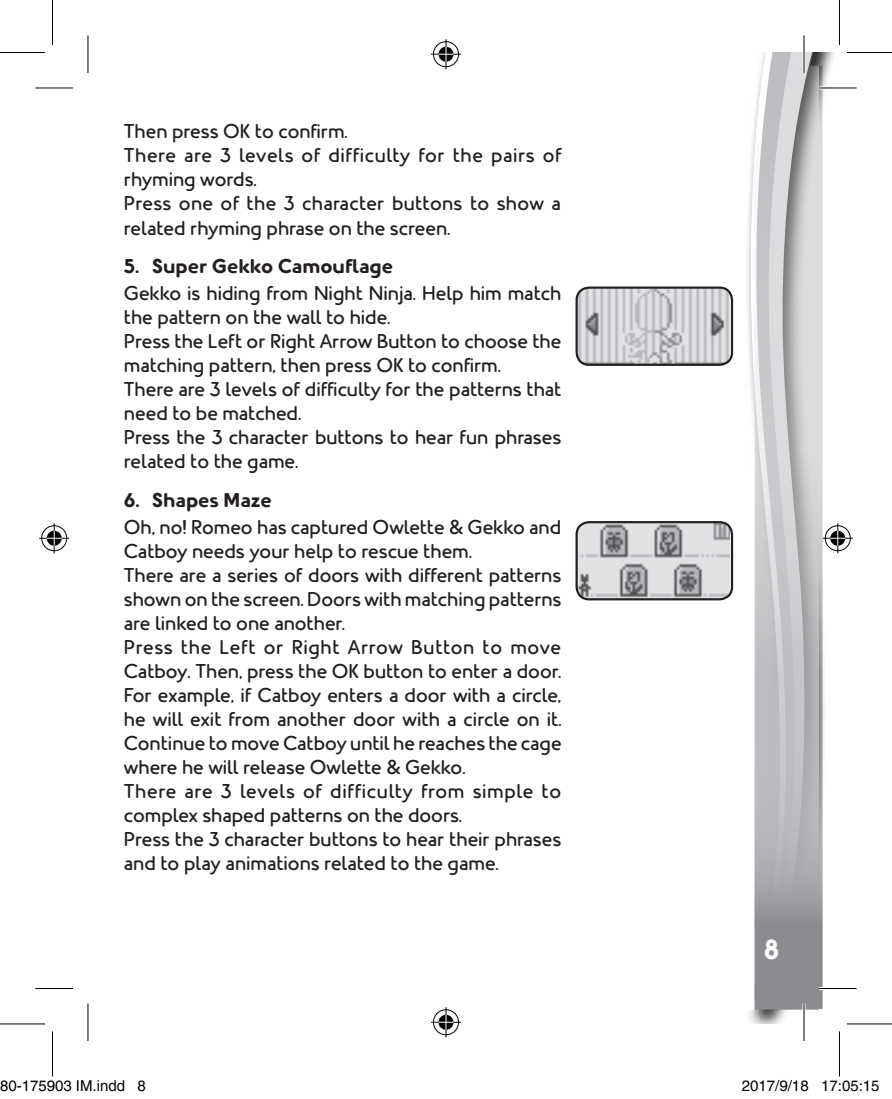
<style>
.page{position:relative;width:892px;height:1099px;background:#fff}
.page>*{position:absolute;margin:0;border:0;box-sizing:border-box;transform-origin:0 0}
.t1{font:700 27.5px "PJ Masks";color:#fff}
.notes{font:20px/24px "PJ Masks";color:#231f20}
.notes-2{font:20px/24px "PJ Masks";letter-spacing:.03em;color:#231f20}
.point{font:700 20px "PJ Masks";color:#231f20}
.t2{font:15px "Helvetica";color:#000}
</style>
<div class="page">
<svg style="left:805px;top:52px;width:22px;height:957px"></svg>
<svg style="left:750px;top:52px;width:46px;height:375px"></svg>
<svg style="left:754px;top:66px;width:65px;height:943px;background:#bdbec0"></svg>
<img style="left:578px;top:289px;width:152px;height:74px">
<div style="left:575px;top:286px;width:158px;height:80px;border:2px solid #231f20;border-radius:13px"></div>
<img style="left:578px;top:522px;width:152px;height:77px">
<div style="left:575px;top:521px;width:158px;height:79px;border:2px solid #231f20;border-radius:13px"></div>
<hr style="left:819px;top:86px;width:37px;height:3px;background:#fff">
<hr style="left:819px;top:986px;width:37px;height:3px;background:#fff">
<hr style="left:802px;top:35px;width:3px;height:38px;background:#fff">
<hr style="left:802px;top:1003px;width:3px;height:37px;background:#fff">
<hr style="left:35px;top:88px;width:38px;height:1px;background:#000">
<hr style="left:819px;top:88px;width:37px;height:1px;background:#000">
<hr style="left:35px;top:988px;width:38px;height:1px;background:#000">
<hr style="left:819px;top:988px;width:37px;height:1px;background:#000">
<hr style="left:88px;top:35px;width:1px;height:38px;background:#000">
<hr style="left:88px;top:1003px;width:1px;height:37px;background:#000">
<hr style="left:803px;top:35px;width:1px;height:38px;background:#000">
<hr style="left:803px;top:1003px;width:1px;height:37px;background:#000">
<hr style="left:0;top:52px;width:45px;height:1px;background:#000">
<hr style="left:847px;top:52px;width:45px;height:1px;background:#000">
<hr style="left:0;top:1023px;width:45px;height:1px;background:#000">
<hr style="left:847px;top:1023px;width:45px;height:1px;background:#000">
<hr style="left:52px;top:0;width:1px;height:45px;background:#000">
<hr style="left:52px;top:1031px;width:1px;height:45px;background:#000">
<hr style="left:839px;top:0;width:1px;height:45px;background:#000">
<hr style="left:839px;top:1031px;width:1px;height:45px;background:#000">
<div style="left:432px;top:40px;width:28px;height:28px;border:3px solid #fff;border-radius:50%"></div>
<hr style="left:431px;top:53px;width:30px;height:3px;background:#fff">
<hr style="left:444px;top:39px;width:3px;height:30px;background:#fff">
<div style="left:437px;top:45px;width:18px;height:18px;border:3px solid #fff;border-radius:50%"></div>
<div style="left:433px;top:41px;width:26px;height:26px;border:1px solid #000;border-radius:50%"></div>
<hr style="left:431px;top:54px;width:30px;height:1px;background:#000">
<hr style="left:445px;top:39px;width:1px;height:30px;background:#000">
<svg style="left:438px;top:47px;width:15px;height:15px"></svg>
<div style="left:432px;top:1008px;width:28px;height:28px;border:3px solid #fff;border-radius:50%"></div>
<hr style="left:431px;top:1020px;width:30px;height:3px;background:#fff">
<hr style="left:444px;top:1007px;width:3px;height:30px;background:#fff">
<div style="left:437px;top:1013px;width:18px;height:18px;border:3px solid #fff;border-radius:50%"></div>
<div style="left:433px;top:1009px;width:26px;height:25px;border:1px solid #000;border-radius:50%"></div>
<hr style="left:431px;top:1021px;width:30px;height:1px;background:#000">
<hr style="left:445px;top:1007px;width:1px;height:30px;background:#000">
<svg style="left:438px;top:1014px;width:15px;height:15px"></svg>
<div style="left:40px;top:524px;width:28px;height:28px;border:3px solid #fff;border-radius:50%"></div>
<hr style="left:39px;top:536px;width:30px;height:3px;background:#fff">
<hr style="left:53px;top:523px;width:3px;height:30px;background:#fff">
<div style="left:45px;top:529px;width:18px;height:18px;border:3px solid #fff;border-radius:50%"></div>
<div style="left:41px;top:525px;width:26px;height:26px;border:1px solid #000;border-radius:50%"></div>
<hr style="left:39px;top:538px;width:30px;height:1px;background:#000">
<hr style="left:54px;top:523px;width:1px;height:30px;background:#000">
<svg style="left:47px;top:530px;width:15px;height:15px"></svg>
<div style="left:823px;top:524px;width:28px;height:28px;border:3px solid #fff;border-radius:50%"></div>
<hr style="left:822px;top:536px;width:30px;height:3px;background:#fff">
<hr style="left:836px;top:523px;width:3px;height:30px;background:#fff">
<div style="left:828px;top:529px;width:18px;height:18px;border:3px solid #fff;border-radius:50%"></div>
<div style="left:825px;top:525px;width:25px;height:26px;border:1px solid #000;border-radius:50%"></div>
<hr style="left:822px;top:538px;width:30px;height:1px;background:#000">
<hr style="left:837px;top:523px;width:1px;height:30px;background:#000">
<svg style="left:830px;top:530px;width:15px;height:15px"></svg>
<p class="notes" style="left:124px;top:119px;width:225px">Then press OK to confirm.</p>
<p class="notes-2" style="left:124px;top:143px;width:439px">There are 3 levels of difficulty for the pairs of rhyming words.</p>
<p class="notes" style="left:124px;top:191px;width:438px">Press one of the 3 character buttons to show a related rhyming phrase on the screen.</p>
<p class="point" style="left:124px;top:253px;width:271px">5. Super Gekko Camouflage</p>
<p class="notes" style="left:124px;top:281px;width:439px">Gekko is hiding from Night Ninja. Help him match the pattern on the wall to hide.</p>
<p class="notes" style="left:124px;top:329px;width:439px">Press the Left or Right Arrow Button to choose the matching pattern, then press OK to confirm.</p>
<p class="notes" style="left:124px;top:377px;width:439px">There are 3 levels of difficulty for the patterns that need to be matched.</p>
<p class="notes" style="left:124px;top:425px;width:439px">Press the 3 character buttons to hear fun phrases related to the game.</p>
<p class="point" style="left:124px;top:487px;width:149px">6. Shapes Maze</p>
<p class="notes" style="left:124px;top:515px;width:439px">Oh, no! Romeo has captured Owlette &amp; Gekko and<br>Catboy needs your help to rescue them.</p>
<p class="notes" style="left:124px;top:563px;width:439px;text-align:justify">There are a series of doors with different patterns shown on the screen. Doors with matching patterns are linked to one another.</p>
<p class="notes" style="left:124px;top:635px;width:439px;text-align:justify">Press the Left or Right Arrow Button to move Catboy. Then, press the OK button to enter a door.<br>For example, if Catboy enters a door with a circle, he will exit from another door with a circle on it.<br>Continue to move Catboy until he reaches the cage where he will release Owlette &amp; Gekko.</p>
<p class="notes" style="left:124px;top:779px;width:439px">There are 3 levels of difficulty from simple to complex shaped patterns on the doors.</p>
<p class="notes" style="left:124px;top:827px;width:439px">Press the 3 character buttons to hear their phrases and to play animations related to the game.</p>
<h1 class="t1" style="left:764px;top:933px;width:17px">8</h1>
<p class="t2" style="left:0;top:1077px;width:147px">80-175903 IM.indd 8</p>
<p class="t2" style="left:742px;top:1077px;width:139px">2017/9/18 17:05:15</p>
</div>
